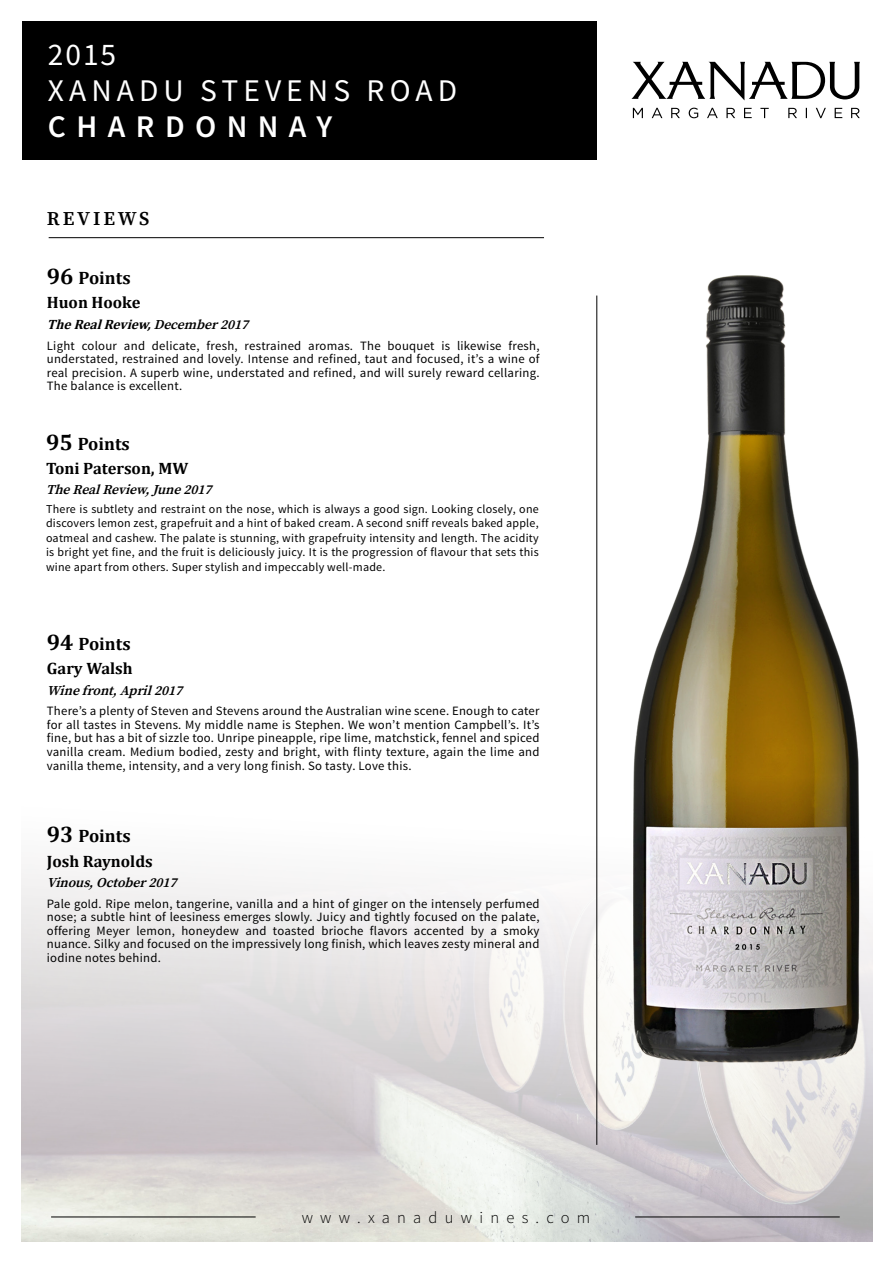
<style>
.page{position:relative;width:893px;height:1263px;background:#fff}
.page>*{position:absolute;margin:0;border:0;box-sizing:border-box;transform-origin:0 0}
.t1{font:31.5px "Source Sans Pro";letter-spacing:.16em;color:#fff}
.t2{font:600 31.5px "Source Sans Pro";letter-spacing:.33em;color:#fff}
.t3{font:600 19.5px "Source Serif Pro";letter-spacing:.145em;color:#000}
.t4{font:700 18px "Cambria";color:#000}
.t5{font:700 16.5px "Cambria";color:#000}
.t6{font:300 16.5px "Source Sans Pro";letter-spacing:.44em;color:#000}
.t7{font:italic 600 13.5px "Source Serif Pro";color:#000}
.t8{font:italic 700 13.5px "Cambria";color:#000}
.t9{font:12.75px/13.5px "Source Sans Pro";letter-spacing:.02em;color:#000;text-align:justify}
.t10{font:12px/14.4px "Source Sans Pro";letter-spacing:.02em;color:#000;text-align:justify}
.s1{font-size:22.5px}
.s2{font-family:"Source Serif Pro";font-weight:600}
.s3{font-size:12px}
</style>
<div class="page">
<img style="left:22px;top:676px;width:850px;height:565px">
<hr style="left:51px;top:1216px;width:205px;height:1px;background:#000">
<hr style="left:635px;top:1216px;width:205px;height:1px;background:#000">
<img style="left:626px;top:275px;width:239px;height:829px">
<hr style="left:597px;top:296px;width:1px;height:849px;background:#000">
<hr style="left:49px;top:237px;width:495px;height:1px;background:#000">
<div style="left:23px;top:21px;width:574px;height:138px;background:#000"></div>
<svg style="left:631px;top:62px;width:229px;height:38px"></svg>
<svg style="left:633px;top:108px;width:227px;height:10px"></svg>
<p class="t1" style="left:48px;top:35px;width:70px">2015</p>
<p class="t1" style="left:48px;top:71px;width:411px">XANADU STEVENS ROAD</p>
<p class="t2" style="left:48px;top:106px;width:286px">CHARDONNAY</p>
<p class="t3" style="left:47px;top:207px;width:104px">REVIEWS</p>
<p class="t4" style="left:47px;top:265px;width:85px"><span class="s1">96</span> Points</p>
<p class="t5" style="left:47px;top:291px;width:95px">Huon Hooke</p>
<p class="t8" style="left:47px;top:315px;width:207px">TheRealReview,<span class="s2">December2017</span></p>
<p class="t9" style="left:47px;top:339px;width:494px">Light colour and delicate, fresh, restrained aromas. The bouquet is likewise fresh, understated, restrained and lovely. Intense and refined, taut and focused, it’s a wine of real precision. A superb wine, understated and refined, and will surely reward cellaring.<br>The balance is excellent.</p>
<p class="t4" style="left:46px;top:431px;width:85px"><span class="s1">95</span> Points</p>
<p class="t5" style="left:46px;top:457px;width:144px">Toni Paterson, MW</p>
<p class="t7" style="left:46px;top:482px;width:171px">TheRealReview,June2017</p>
<p class="t10" style="left:46px;top:502px;width:494px">There is subtlety and restraint on the nose, which is always a good sign. Looking closely, one discovers lemon zest, grapefruit and a hint of baked cream. A second sniff reveals baked apple, oatmeal and cashew. The palate is stunning, with grapefruity intensity and length. The acidity is bright yet fine, and the fruit is deliciously juicy. It is the progression of flavour that sets this wine apart from others. Super stylish and impeccably well-made.</p>
<p class="t4" style="left:47px;top:631px;width:85px"><span class="s1">94</span> Points</p>
<p class="t5" style="left:47px;top:657px;width:87px">Gary Walsh</p>
<p class="t7" style="left:47px;top:682px;width:141px">Winefront,April2017</p>
<p class="t9" style="left:47px;top:705px;width:494px">There’s a plenty of Steven and Stevens around the Australian wine scene. Enough to cater for all tastes in Stevens. My middle name is Stephen. We won’t mention Campbell’s. It’s fine, but has a bit of sizzle too. Unripe pineapple, ripe lime, matchstick, fennel and spiced vanilla cream. Medium bodied, zesty and bright, with flinty texture, again the lime and vanilla theme, intensity, and a very long finish. So tasty. Love this.</p>
<p class="t4" style="left:47px;top:824px;width:85px"><span class="s1">93</span> Points</p>
<p class="t5" style="left:47px;top:849px;width:107px">Josh Raynolds</p>
<p class="t7" style="left:47px;top:875px;width:136px">Vinous,October2017</p>
<p class="t9" style="left:47px;top:897px;width:494px">Pale go<span class="s3">l</span>d. Ripe melon, tangerine, vanilla and a hint of ginger on the intensely perfumed nose; a subtle hint of leesiness emerges slowly. Juicy and tightly focused on the palate, offering Meyer lemon, honeydew and toasted brioche flavors accented by a smoky nuance. Silky and focused on the impressively long finish, which leaves zesty mineral and iodine notes behind.</p>
<p class="t6" style="left:302px;top:1207px;width:290px">www.xanaduwines.com</p>
</div>
